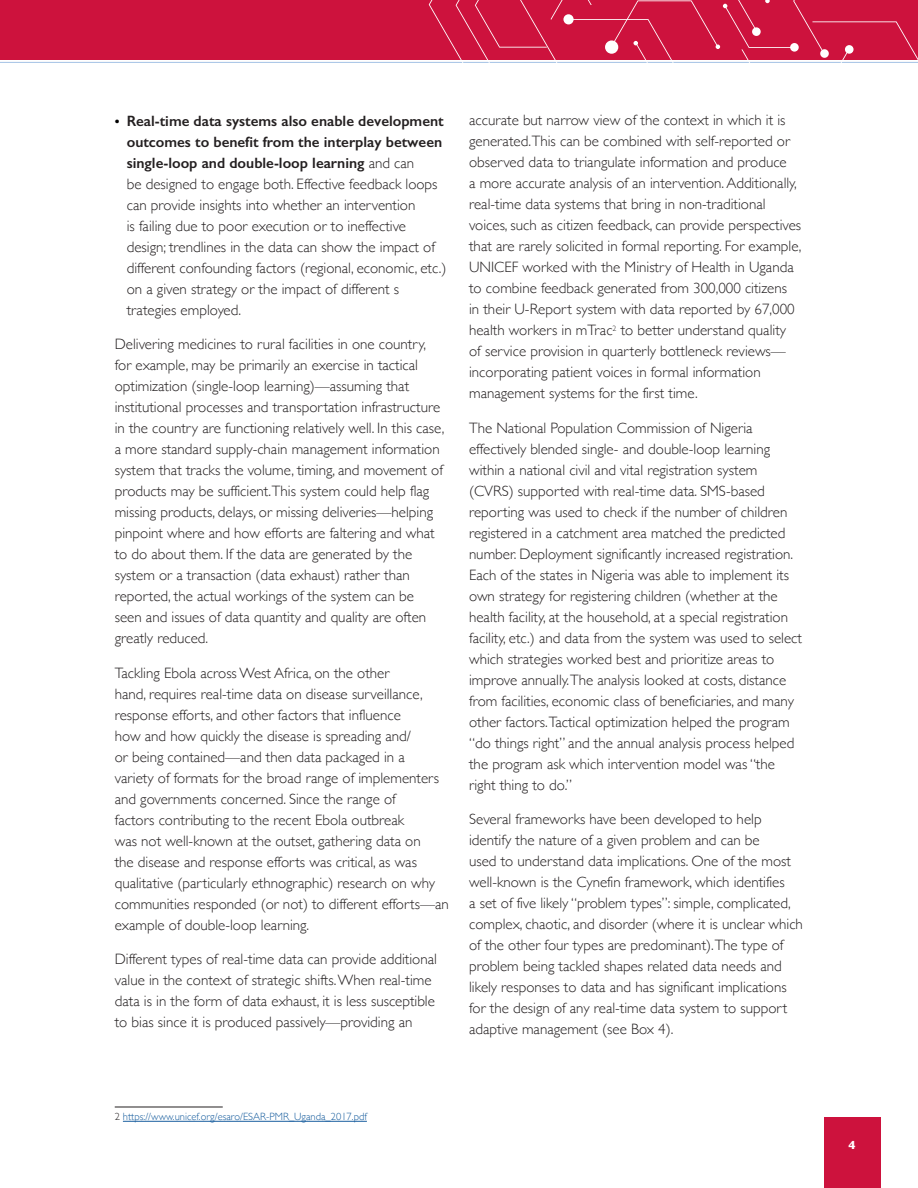
<style>
.page{position:relative;width:918px;height:1188px;background:#fff}
.page>*{position:absolute;margin:0;border:0;box-sizing:border-box;transform-origin:0 0}
.Body{font:300 15px/21px "Gill Sans";color:#231f20}
.t1{font:700 12px "Gill Sans";color:#fff}
.Footnotes{font:300 10.5px "Gill Sans";color:#175d9e}
.s1{font-weight:600;font-size:13.5px;color:#000}
.s2{font-weight:600}
.s3{color:#231f20}
</style>
<div class="page">
<div style="left:824px;top:1117px;width:56px;height:71px;background:#cd123d"></div>
<div style="left:0;top:0;width:918px;height:60px;background:#cd123d"></div>
<hr style="left:0;top:62px;width:918px;height:1px;background:#a3c2e5">
<svg style="left:429px;top:0;width:489px;height:63px"></svg>
<hr style="left:115px;top:1107px;width:108px;height:1px;background:#231f20">
<hr style="left:123px;top:1121px;width:244px;height:1px;background:#175d9e">
<p class="Body" style="left:127px;top:110px;width:321px;text-indent:-12px"><span class="s1">•</span> <span class="s2">Real-time data systems also enable development outcomes to benefit from the interplay between single-loop and double-loop learning</span> and can<br>be designed to engage both. Effective feedback loops can provide insights into whether an intervention<br>is failing due to poor execution or to ineffective design; trendlines in the data can show the impact of different confounding factors (regional, economic, etc.) on a given strategy or the impact of different s trategies employed.</p>
<p class="Body" style="left:115px;top:333px;width:331px">Delivering medicines to rural facilities in one country, for example, may be primarily an exercise in tactical optimization (single-loop learning)—assuming that institutional processes and transportation infrastructure in the country are functioning relatively well. In this case, a more standard supply-chain management information system that tracks the volume, timing, and movement of products may be sufficient.This system could help flag missing products, delays, or missing deliveries—helping pinpoint where and how efforts are faltering and what to do about them. If the data are generated by the system or a transaction (data exhaust) rather than reported, the actual workings of the system can be seen and issues of data quantity and quality are often greatly reduced.</p>
<p class="Body" style="left:115px;top:662px;width:336px">Tackling Ebola across West Africa, on the other<br>hand, requires real-time data on disease surveillance, response efforts, and other factors that influence<br>how and how quickly the disease is spreading and/<br>or being contained—and then data packaged in a<br>variety of formats for the broad range of implementers and governments concerned. Since the range of<br>factors contributing to the recent Ebola outbreak<br>was not well-known at the outset, gathering data on<br>the disease and response efforts was critical, as was qualitative (particularly ethnographic) research on why communities responded (or not) to different efforts—an example of double-loop learning.</p>
<p class="Body" style="left:115px;top:948px;width:324px">Different types of real-time data can provide additional value in the context of strategic shifts. When real-time data is in the form of data exhaust, it is less susceptible to bias since it is produced passively—providing an</p>
<p class="Body" style="left:469px;top:109px;width:334px">accurate but narrow view of the context in which it is generated.This can be combined with self-reported or observed data to triangulate information and produce<br>a more accurate analysis of an intervention. Additionally, real-time data systems that bring in non-traditional voices, such as citizen feedback, can provide perspectives that are rarely solicited in formal reporting. For example, UNICEF worked with the Ministry of Health in Uganda to combine feedback generated from 300,000 citizens<br>in their U-Report system with data reported by 67,000 health workers in mTrac<sup>2</sup> to better understand quality<br>of service provision in quarterly bottleneck reviews— incorporating patient voices in formal information management systems for the first time.</p>
<p class="Body" style="left:469px;top:417px;width:334px">The National Population Commission of Nigeria effectively blended single- and double-loop learning within a national civil and vital registration system (CVRS) supported with real-time data. SMS-based reporting was used to check if the number of children registered in a catchment area matched the predicted number. Deployment significantly increased registration.<br>Each of the states in Nigeria was able to implement its own strategy for registering children (whether at the health facility, at the household, at a special registration facility, etc.) and data from the system was used to select which strategies worked best and prioritize areas to improve annually.The analysis looked at costs, distance from facilities, economic class of beneficiaries, and many other factors.Tactical optimization helped the program “do things right” and the annual analysis process helped the program ask which intervention model was “the right thing to do.”</p>
<p class="Body" style="left:469px;top:808px;width:335px">Several frameworks have been developed to help identify the nature of a given problem and can be<br>used to understand data implications. One of the most well-known is the Cynefin framework, which identifies<br>a set of five likely “problem types”: simple, complicated, complex, chaotic, and disorder (where it is unclear which of the other four types are predominant).The type of problem being tackled shapes related data needs and likely responses to data and has significant implications for the design of any real-time data system to support adaptive management (see Box 4).</p>
<p class="Footnotes" style="left:115px;top:1109px;width:254px"><span class="s3">2</span> https://www.unicef.org/esaro/ESAR-PMR_Uganda_2017.pdf</p>
<p class="t1" style="left:849px;top:1135px;width:9px">4</p>
</div>
